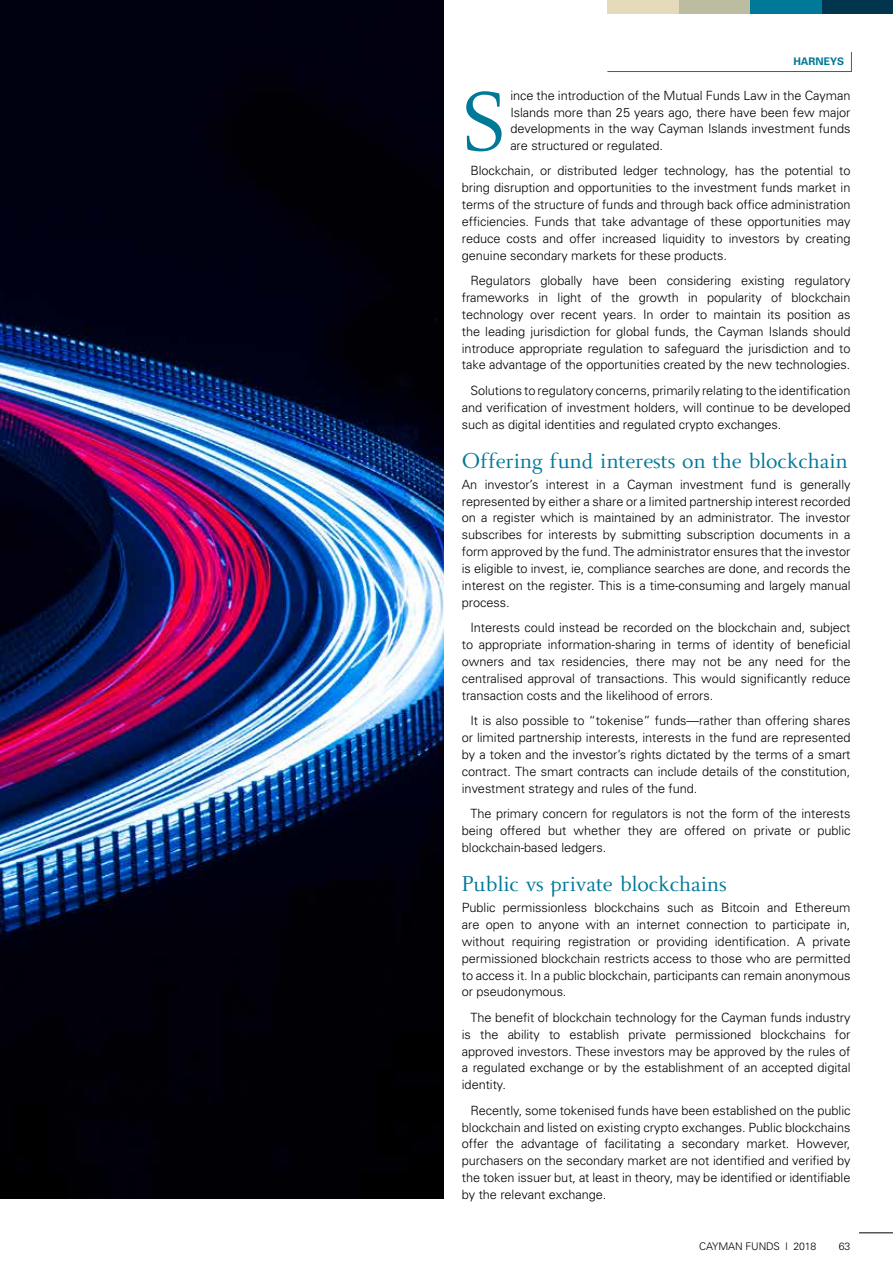
<style>
.page{position:relative;width:893px;height:1263px;background:#fff}
.page>*{position:absolute;margin:0;border:0;box-sizing:border-box;transform-origin:0 0}
.t1{font:87.6px "Beln";color:#007897}
.t2{font:22.5px "Beln";letter-spacing:-.01em;color:#007897}
.t3{font:300 12.75px/17px "Univers";letter-spacing:-.005em;color:#000;text-align:justify}
.t4{font:300 10.5px "Univers";letter-spacing:-.01em;color:#000}
.t5{font:700 10.5px "Univers";color:#007897}
</style>
<div class="page">
<img style="left:0;top:0;width:444px;height:1199px">
<svg style="left:607px;top:52px;width:245px;height:20px"></svg>
<div style="left:821px;top:0;width:72px;height:13px;background:#00354d"></div>
<div style="left:750px;top:0;width:72px;height:13px;background:#007897"></div>
<div style="left:678px;top:0;width:72px;height:13px;background:#bcbca1"></div>
<div style="left:607px;top:0;width:71px;height:13px;background:#e5dab9"></div>
<hr style="left:859px;top:1232px;width:34px;height:1px;background:#000">
<p class="t5" style="left:793px;top:54px;width:52px">HARNEYS</p>
<h1 class="t1" style="left:462px;top:75px;width:46px">S</h1>
<p class="t3" style="left:510px;top:87px;width:342px;line-height:16.5px">ince the introduction of the Mutual Funds Law in the Cayman Islands more than 25 years ago, there have been few major developments in the way Cayman Islands investment funds are structured or regulated.</p>
<p class="t3" style="left:462px;top:162px;width:390px;text-indent:9px">Blockchain, or distributed ledger technology, has the potential to bring disruption and opportunities to the investment funds market in terms of the structure of funds and through back office administration efficiencies. Funds that take advantage of these opportunities may reduce costs and offer increased liquidity to investors by creating genuine secondary markets for these products.</p>
<p class="t3" style="left:462px;top:272px;width:390px;text-indent:9px">Regulators globally have been considering existing regulatory frameworks in light of the growth in popularity of blockchain technology over recent years. In order to maintain its position as the leading jurisdiction for global funds, the Cayman Islands should introduce appropriate regulation to safeguard the jurisdiction and to take advantage of the opportunities created by the new technologies.</p>
<p class="t3" style="left:462px;top:381px;width:390px;text-indent:9px">Solutions to regulatory concerns, primarily relating to the identification and verification of investment holders, will continue to be developed such as digital identities and regulated crypto exchanges.</p>
<h2 class="t2" style="left:462px;top:448px;width:388px">Offering fund interests on the blockchain</h2>
<p class="t3" style="left:462px;top:475px;width:390px">An investor’s interest in a Cayman investment fund is generally represented by either a share or a limited partnership interest recorded on a register which is maintained by an administrator. The investor subscribes for interests by submitting subscription documents in a form approved by the fund. The administrator ensures that the investor is eligible to invest, ie, compliance searches are done, and records the interest on the register. This is a time-consuming and largely manual process.</p>
<p class="t3" style="left:462px;top:619px;width:390px;text-indent:9px">Interests could instead be recorded on the blockchain and, subject to appropriate information-sharing in terms of identity of beneficial owners and tax residencies, there may not be any need for the centralised approval of transactions. This would significantly reduce transaction costs and the likelihood of errors.</p>
<p class="t3" style="left:462px;top:712px;width:390px;text-indent:9px">It is also possible to “tokenise” funds—rather than offering shares or limited partnership interests, interests in the fund are represented by a token and the investor’s rights dictated by the terms of a smart contract. The smart contracts can include details of the constitution, investment strategy and rules of the fund.</p>
<p class="t3" style="left:462px;top:805px;width:390px;text-indent:9px">The primary concern for regulators is not the form of the interests being offered but whether they are offered on private or public blockchain-based ledgers.</p>
<h2 class="t2" style="left:462px;top:871px;width:266px">Public vs private blockchains</h2>
<p class="t3" style="left:462px;top:899px;width:390px">Public permissionless blockchains such as Bitcoin and Ethereum are open to anyone with an internet connection to participate in, without requiring registration or providing identification. A private permissioned blockchain restricts access to those who are permitted to access it. In a public blockchain, participants can remain anonymous or pseudonymous.</p>
<p class="t3" style="left:462px;top:1008px;width:390px;text-indent:9px">The benefit of blockchain technology for the Cayman funds industry is the ability to establish private permissioned blockchains for approved investors. These investors may be approved by the rules of a regulated exchange or by the establishment of an accepted digital identity.</p>
<p class="t3" style="left:462px;top:1101px;width:390px;text-indent:9px">Recently, some tokenised funds have been established on the public blockchain and listed on existing crypto exchanges. Public blockchains offer the advantage of facilitating a secondary market. However, purchasers on the secondary market are not identified and verified by the token issuer but, at least in theory, may be identified or identifiable by the relevant exchange.</p>
<p class="t4" style="left:699px;top:1239px;width:119px">CAYMAN FUNDS | 2018</p>
<p class="t4" style="left:839px;top:1239px;width:13px">63</p>
</div>
